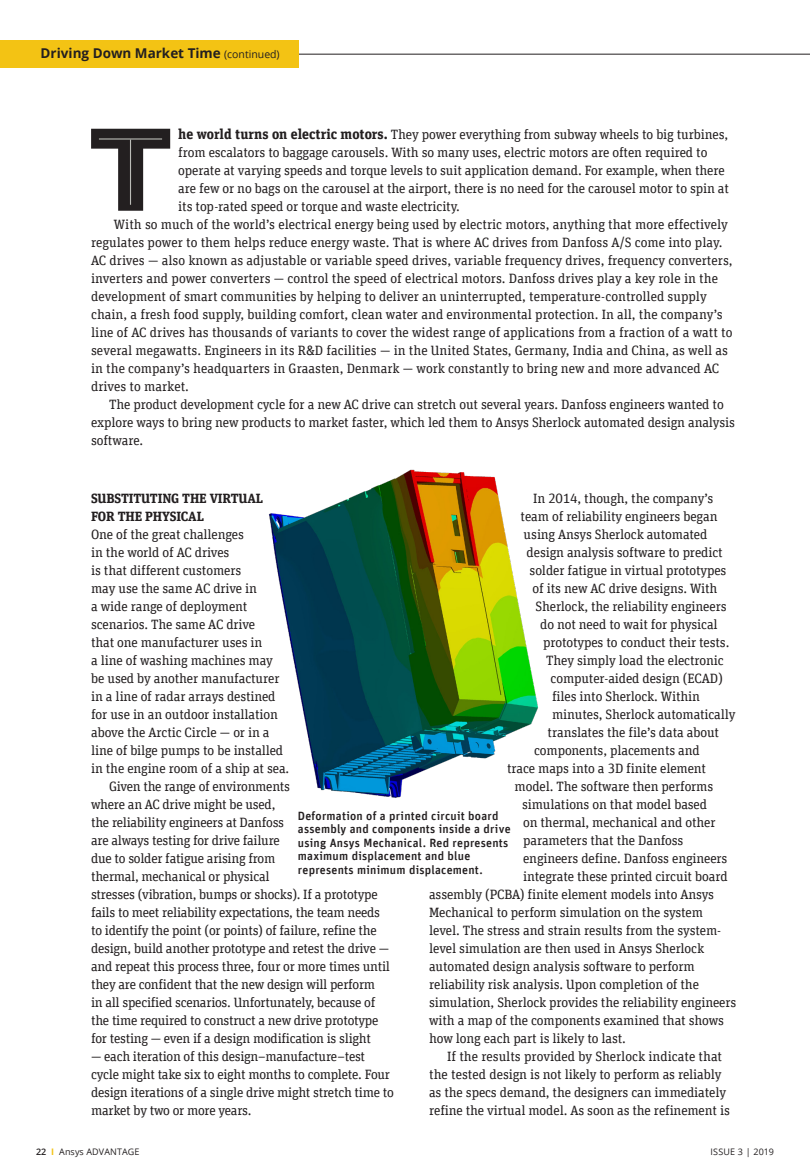
<style>
.page{position:relative;width:810px;height:1175px;background:#fff}
.page>*{position:absolute;margin:0;border:0;box-sizing:border-box;transform-origin:0 0}
.t1{font:900 117.15px "Gotham";color:#231f20;scale:1.1 1}
.t2{font:13.5px/18px "Unit Slab Offc Pro";letter-spacing:-.01em;color:#231f20}
.t3{font:700 13.5px/18px "Unit Slab Offc Pro";letter-spacing:-.01em;color:#231f20}
.t4{font:700 13.5px "Open Sans";color:#231f20}
.t5{font:500 12px/13.5px "Unit Offc Pro";letter-spacing:.02em;color:#231f20}
.t6{font:9px "Open Sans";letter-spacing:.01em;color:#231f20}
.s1{font-weight:400;font-size:10.5px}
.s2{font-weight:700;font-size:14.25px}
.s3{font-weight:600}
.s4{font-weight:700;color:#f3c314}
</style>
<div class="page">
<hr style="left:211px;top:54px;width:599px;height:1px;background:#231f20">
<img style="left:269px;top:469px;width:269px;height:329px">
<div style="left:0;top:40px;width:298px;height:28px;background:#f3c314"></div>
<hr style="left:99px;top:138px;width:63px;height:2px;background:#bbbcb7">
<hr style="left:130px;top:140px;width:1px;height:65px;background:#bbbcb7">
<p class="t4" style="left:41px;top:44px;width:241px">Driving Down Market Time <span class="s1">(continued)</span></p>
<p class="t1" style="left:88px;top:101px;width:79px">T</p>
<p class="t2" style="left:178px;top:125px;width:552px"><span class="s2">he world turns on electric motors.</span> They power everything from subway wheels to big turbines, from escalators to baggage carousels. With so many uses, electric motors are often required to operate at varying speeds and torque levels to suit application demand. For example, when there are few or no bags on the carousel at the airport, there is no need for the carousel motor to spin at its top-rated speed or torque and waste electricity.</p>
<p class="t2" style="left:91px;top:215px;width:643px;text-indent:23px">With so much of the world’s electrical energy being used by electric motors, anything that more effectively regulates power to them helps reduce energy waste. That is where AC drives from Danfoss A/S come into play.<br>AC drives — also known as adjustable or variable speed drives, variable frequency drives, frequency converters, inverters and power converters — control the speed of electrical motors. Danfoss drives play a key role in the development of smart communities by helping to deliver an uninterrupted, temperature-controlled supply chain, a fresh food supply, building comfort, clean water and environmental protection. In all, the company’s line of AC drives has thousands of variants to cover the widest range of applications from a fraction of a watt to several megawatts. Engineers in its R&amp;D facilities — in the United States, Germany, India and China, as well as in the company’s headquarters in Graasten, Denmark — work constantly to bring new and more advanced AC drives to market.</p>
<p class="t2" style="left:91px;top:395px;width:645px;text-indent:18px">The product development cycle for a new AC drive can stretch out several years. Danfoss engineers wanted to explore ways to bring new products to market faster, which led them to Ansys Sherlock automated design analysis software.</p>
<p class="t2" style="left:533px;top:488px;width:182px">In 2014, though, the company’s</p>
<p class="t2" style="left:521px;top:506px;width:198px">team of reliability engineers began</p>
<p class="t2" style="left:524px;top:524px;width:185px">using Ansys Sherlock automated</p>
<p class="t2" style="left:527px;top:542px;width:198px">design analysis software to predict</p>
<p class="t2" style="left:530px;top:560px;width:198px">solder fatigue in virtual prototypes</p>
<p class="t2" style="left:533px;top:578px;width:186px">of its new AC drive designs. With</p>
<p class="t2" style="left:536px;top:596px;width:192px">Sherlock, the reliability engineers</p>
<p class="t2" style="left:540px;top:614px;width:179px">do not need to wait for physical</p>
<p class="t2" style="left:543px;top:632px;width:188px">prototypes to conduct their tests.</p>
<p class="t2" style="left:546px;top:650px;width:179px">They simply load the electronic</p>
<p class="t2" style="left:551px;top:668px;width:174px">computer-aided design (ECAD)</p>
<p class="t2" style="left:552px;top:686px;width:149px">files into Sherlock. Within</p>
<p class="t2" style="left:552px;top:704px;width:185px">minutes, Sherlock automatically</p>
<p class="t2" style="left:548px;top:722px;width:173px">translates the file’s data about</p>
<p class="t2" style="left:534px;top:740px;width:167px">components, placements and</p>
<p class="t2" style="left:507px;top:758px;width:201px">trace maps into a 3D finite element</p>
<p class="t2" style="left:515px;top:776px;width:200px">model. The software then performs</p>
<p class="t2" style="left:522px;top:794px;width:186px">simulations on that model based</p>
<p class="t2" style="left:523px;top:812px;width:194px">on thermal, mechanical and other</p>
<p class="t2" style="left:523px;top:830px;width:162px">parameters that the Danfoss</p>
<p class="t2" style="left:523px;top:848px;width:206px">engineers define. Danfoss engineers</p>
<p class="t2" style="left:523px;top:866px;width:206px">integrate these printed circuit board</p>
<p class="t2" style="left:429px;top:884px;width:286px">assembly (PCBA) finite element models into Ansys</p>
<p class="t2" style="left:429px;top:902px;width:275px">Mechanical to perform simulation on the system</p>
<p class="t2" style="left:429px;top:920px;width:294px">level. The stress and strain results from the system-</p>
<p class="t2" style="left:429px;top:938px;width:277px">level simulation are then used in Ansys Sherlock</p>
<p class="t2" style="left:429px;top:956px;width:267px">automated design analysis software to perform</p>
<p class="t2" style="left:429px;top:974px;width:271px">reliability risk analysis. Upon completion of the</p>
<p class="t2" style="left:429px;top:992px;width:309px">simulation, Sherlock provides the reliability engineers</p>
<p class="t2" style="left:429px;top:1010px;width:296px">with a map of the components examined that shows</p>
<p class="t2" style="left:429px;top:1028px;width:198px">how long each part is likely to last.</p>
<p class="t2" style="left:429px;top:1046px;width:302px;text-indent:18px">If the results provided by Sherlock indicate that the tested design is not likely to perform as reliably as the specs demand, the designers can immediately refine the virtual model. As soon as the refinement is</p>
<p class="t3" style="left:91px;top:488px;width:174px">SUBSTITUTING THE VIRTUAL<br>FOR THE PHYSICAL</p>
<p class="t2" style="left:91px;top:524px;width:200px">One of the great challenges<br>in the world of AC drives<br>is that different customers<br>may use the same AC drive in<br>a wide range of deployment scenarios. The same AC drive<br>that one manufacturer uses in<br>a line of washing machines may be used by another manufacturer in a line of radar arrays destined for use in an outdoor installation above the Arctic Circle — or in a line of bilge pumps to be installed in the engine room of a ship at sea.</p>
<p class="t2" style="left:91px;top:776px;width:300px;text-indent:18px">Given the range of environments<br>where an AC drive might be used,<br>the reliability engineers at Danfoss<br>are always testing for drive failure<br>due to solder fatigue arising from<br>thermal, mechanical or physical<br>stresses (vibration, bumps or shocks). If a prototype fails to meet reliability expectations, the team needs to identify the point (or points) of failure, refine the design, build another prototype and retest the drive — and repeat this process three, four or more times until they are confident that the new design will perform in all specified scenarios. Unfortunately, because of the time required to construct a new drive prototype for testing — even if a design modification is slight</p>
<p class="t2" style="left:91px;top:1046px;width:304px">— each iteration of this design–manufacture–test cycle might take six to eight months to complete. Four design iterations of a single drive might stretch time to market by two or more years.</p>
<p class="t5" style="left:298px;top:808px;width:214px">Deformation of a printed circuit board assembly and components inside a drive using Ansys Mechanical. Red represents maximum displacement and blue represents minimum displacement.</p>
<p class="t6" style="left:36px;top:1145px;width:105px"><span class="s3">22</span> <span class="s4">I</span> Ansys ADVANTAGE</p>
<p class="t6" style="left:711px;top:1145px;width:65px">ISSUE 3 | 2019</p>
</div>
